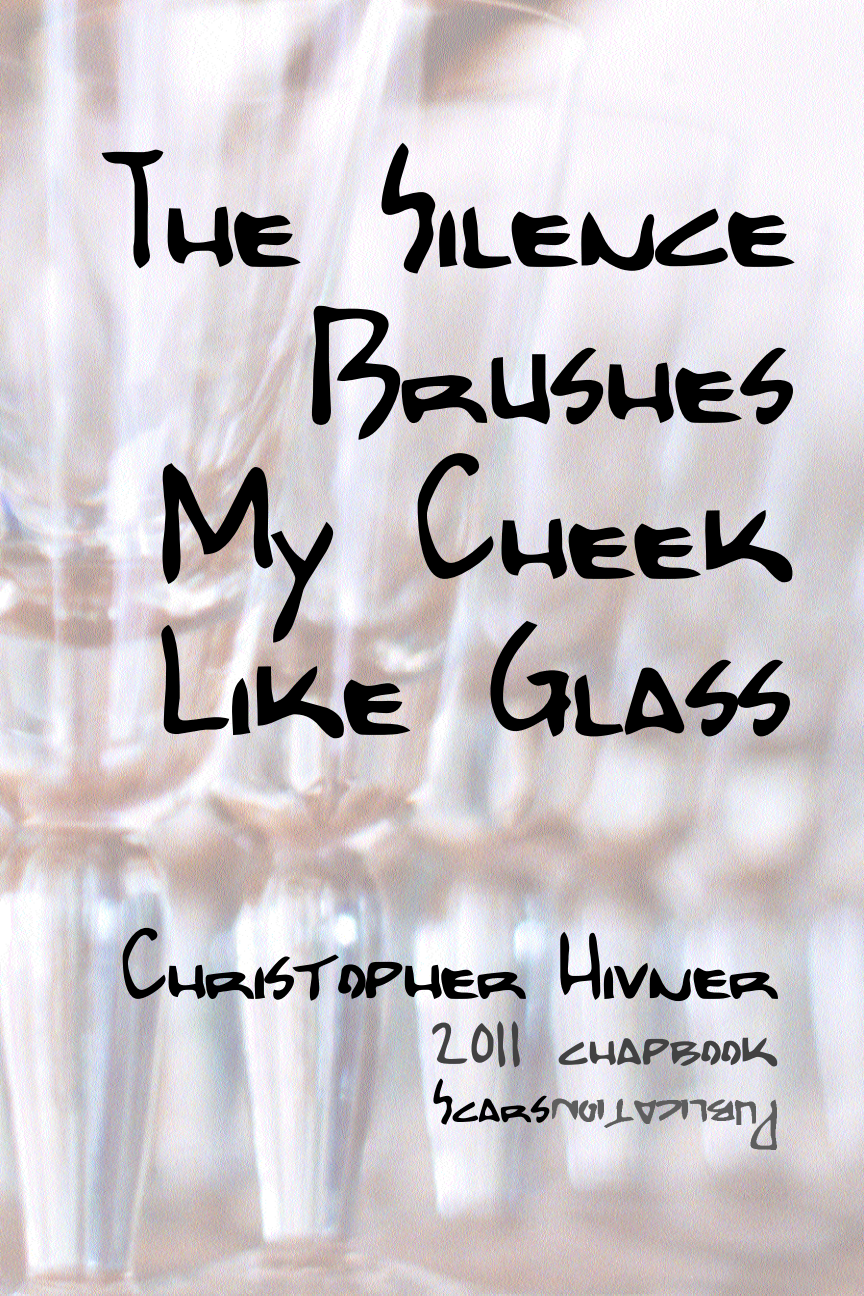
<style>
.page{position:relative;width:864px;height:1296px;background:#fff}
.page>*{position:absolute;margin:0;border:0;box-sizing:border-box;transform-origin:0 0}
.t1{font:170px/156px "Bobcat";letter-spacing:.005em;color:#000;text-align:right}
.t2{font:96px "Bobcat";letter-spacing:-.01em;color:#000}
.t3{font:68px "Bobcat";color:#424242}
.t4{font:60px "Bobcat";color:#000}
</style>
<div class="page">
<img style="left:0;top:0;width:864px;height:1296px">
<img style="left:725px;top:1099px;width:52px;height:51px">
<img style="left:730px;top:1100px;width:26px;height:25px">
<img style="left:707px;top:1099px;width:28px;height:22px">
<img style="left:654px;top:1099px;width:53px;height:23px">
<img style="left:678px;top:1099px;width:10px;height:21px">
<img style="left:633px;top:1100px;width:22px;height:24px">
<img style="left:591px;top:1098px;width:42px;height:30px">
<img style="left:593px;top:1099px;width:10px;height:21px">
<img style="left:570px;top:1100px;width:26px;height:22px">
<img style="left:552px;top:1098px;width:25px;height:22px">
<p class="t1" style="left:92px;top:146px;width:701px">The Silence<br>Brushes<br>My Cheek<br>Like Glass</p>
<p class="t2" style="left:116px;top:914px;width:662px">Christopher Hivner</p>
<p class="t3" style="left:427px;top:1005px;width:351px">2011 chapbook</p>
<p class="t4" style="left:430px;top:1069px;width:120px">Scars</p>
</div>
